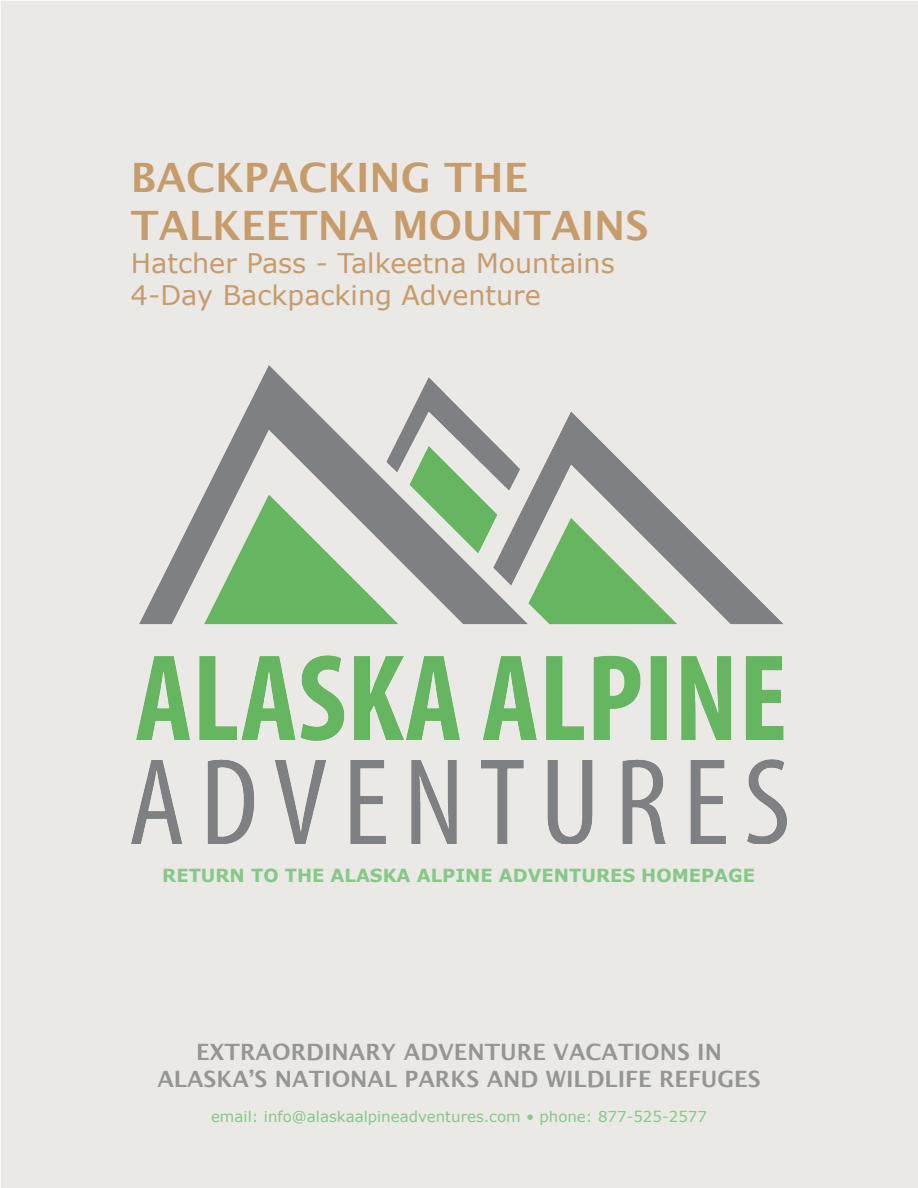
<style>
.page{position:relative;width:918px;height:1188px;background:#fff}
.page>*{position:absolute;margin:0;border:0;box-sizing:border-box;transform-origin:0 0}
.t1{font:700 40.5px/48.6px "Lucida Grande";color:#c69c6d}
.t2{font:27px/32.4px "Verdana";color:#c69c6d}
.t3{font:700 22.5px/27px "Lucida Grande";color:#959595;text-align:center}
.t4{font:700 18px "Verdana";color:#87c888}
.t5{font:15px "Verdana";color:#87c888}
</style>
<div class="page">
<div style="left:1px;top:1px;width:917px;height:1187px;background:#eae9e5"></div>
<img style="left:131px;top:365px;width:655px;height:479px">
<h1 class="t1" style="left:131px;top:152px;width:519px">BACKPACKING THE<br>TALKEETNA MOUNTAINS</h1>
<p class="t2" style="left:131px;top:247px;width:485px">Hatcher Pass - Talkeetna Mountains<br>4-Day Backpacking Adventure</p>
<p class="t4" style="left:162px;top:864px;width:594px">RETURN TO THE ALASKA ALPINE ADVENTURES HOMEPAGE</p>
<p class="t3" style="left:157px;top:1039px;width:605px">EXTRAORDINARY ADVENTURE VACATIONS IN<br>ALASKA’S NATIONAL PARKS AND WILDLIFE REFUGES</p>
<p class="t5" style="left:211px;top:1107px;width:497px">email: info@alaskaalpineadventures.com • phone: 877-525-2577</p>
</div>
